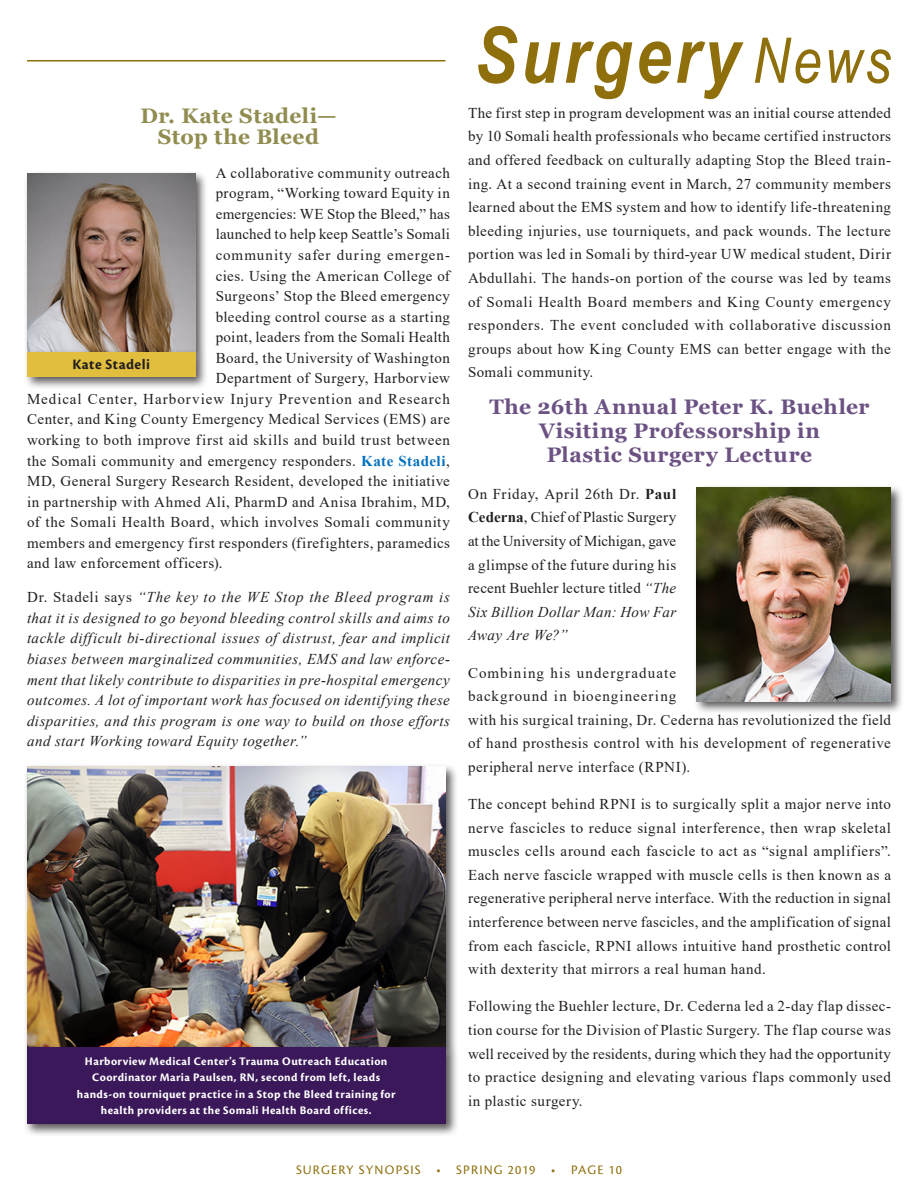
<style>
.page{position:relative;width:918px;height:1188px;background:#fff}
.page>*{position:absolute;margin:0;border:0;box-sizing:border-box;transform-origin:0 0}
.t1{font:italic 700 78px "Arial Narrow";letter-spacing:.05em;color:#8e6f0c}
.Main_Body_Style{font:700 21px/23.5px "Georgia";letter-spacing:.025em;color:#6c5283;text-align:center}
.Main_Body_Style-2{font:700 21px/20.5px "Georgia";letter-spacing:.015em;color:#918c50;text-align:center}
.Main_Body_Style-3{font:15px/23.5px "Times New Roman";letter-spacing:.035em;color:#231f20;text-align:justify}
.Main_Body_Style-4{font:italic 15px/20.5px "Times New Roman";letter-spacing:.03em;color:#231f20;text-align:justify}
.Main_Body_Style-5{font:15px "Times New Roman";letter-spacing:.065em;color:#231f20}
.Main_Body_Style-6{font:15px "Times New Roman";letter-spacing:.01em;color:#231f20}
.Main_Body_Style-7{font:15px "Times New Roman";letter-spacing:.015em;color:#231f20}
.Main_Body_Style-8{font:15px "Times New Roman";letter-spacing:.06em;color:#231f20}
.Main_Body_Style-9{font:700 15px "Cronos Pro";color:#231f20}
.t2{font:13.5px "Cronos Pro";letter-spacing:.09em;color:#8e6f0c}
.Main_Body_Style-10{font:700 12px/16.5px "Cronos Pro";letter-spacing:.035em;color:#fff;text-align:center}
.s1{font-weight:700;color:#0070c0}
.s2{font-style:normal}
.s3{font-weight:400;font-size:63px}
.s4{font-weight:700}
.s5{font-style:italic}
</style>
<div class="page">
<hr style="left:27px;top:60px;width:419px;height:2px;background:#8e6f0c">
<div style="left:24px;top:170px;width:184px;height:195px;background:#231f20;opacity:.75"></div>
<img style="left:27px;top:174px;width:168px;height:175px">
<div style="left:24px;top:763px;width:434px;height:297px;background:#231f20;opacity:.75"></div>
<img style="left:27px;top:767px;width:418px;height:277px">
<div style="left:23px;top:349px;width:186px;height:41px;background:#231f20;opacity:.75"></div>
<div style="left:27px;top:352px;width:168px;height:25px;background:#e1be3d"></div>
<div style="left:24px;top:1044px;width:435px;height:94px;background:#231f20;opacity:.75"></div>
<div style="left:27px;top:1048px;width:419px;height:76px;background:#3b185a"></div>
<div style="left:693px;top:485px;width:211px;height:229px;background:#231f20;opacity:.75"></div>
<img style="left:696px;top:488px;width:195px;height:213px">
<p class="Main_Body_Style-2" style="left:140px;top:106px;width:198px">Dr. Kate Stadeli—<br>Stop the Bleed</p>
<p class="Main_Body_Style-3" style="left:216px;top:161px;width:236px">A collaborative community outreach</p>
<p class="Main_Body_Style-3" style="left:216px;top:181px;width:236px">program, “Working toward Equity in</p>
<p class="Main_Body_Style-7" style="left:216px;top:203px;width:236px">emergencies: WE Stop the Bleed,” has</p>
<p class="Main_Body_Style-6" style="left:216px;top:224px;width:236px">launched to help keep Seattle’s Somali</p>
<p class="Main_Body_Style-8" style="left:216px;top:244px;width:236px">community safer during emergen-</p>
<p class="Main_Body_Style-3" style="left:216px;top:263px;width:236px">cies. Using the American College of</p>
<p class="Main_Body_Style-3" style="left:216px;top:284px;width:236px">Surgeons’ Stop the Bleed emergency</p>
<p class="Main_Body_Style-3" style="left:216px;top:304px;width:236px">bleeding control course as a starting</p>
<p class="Main_Body_Style-3" style="left:216px;top:325px;width:236px">point, leaders from the Somali Health</p>
<p class="Main_Body_Style-3" style="left:216px;top:346px;width:236px">Board, the University of Washington</p>
<p class="Main_Body_Style-3" style="left:216px;top:366px;width:236px">Department of Surgery, Harborview</p>
<p class="Main_Body_Style-5" style="left:27px;top:388px;width:424px">Medical Center, Harborview Injury Prevention and Research</p>
<p class="Main_Body_Style-3" style="left:27px;top:407px;width:424px">Center, and King County Emergency Medical Services (EMS) are</p>
<p class="Main_Body_Style-3" style="left:27px;top:428px;width:424px">working to both improve first aid skills and build trust between</p>
<p class="Main_Body_Style-3" style="left:27px;top:448px;width:424px">the Somali community and emergency responders. <span class="s1">Kate Stadeli</span>,</p>
<p class="Main_Body_Style-3" style="left:27px;top:469px;width:424px">MD, General Surgery Research Resident, developed the initiative</p>
<p class="Main_Body_Style-3" style="left:27px;top:489px;width:425px">in partnership with Ahmed Ali, PharmD and Anisa Ibrahim, MD,</p>
<p class="Main_Body_Style-3" style="left:27px;top:510px;width:425px">of the Somali Health Board, which involves Somali community</p>
<p class="Main_Body_Style-3" style="left:27px;top:530px;width:425px">members and emergency first responders (firefighters, paramedics</p>
<p class="Main_Body_Style-3" style="left:27px;top:551px;width:197px">and law enforcement officers).</p>
<p class="Main_Body_Style-4" style="left:27px;top:587px;width:424px"><span class="s2">Dr. Stadeli says</span> “The key to the WE Stop the Bleed program is that it is designed to go beyond bleeding control skills and aims to tackle difficult bi-directional issues of distrust, fear and implicit biases between marginalized communities, EMS and law enforce&shy;ment that likely contribute to disparities in pre-hospital emergency outcomes. A lot of important work has focused on identifying these disparities, and this program is one way to build on those efforts and start Working toward Equity together.”</p>
<p class="Main_Body_Style-9" style="left:73px;top:356px;width:79px">Kate Stadeli</p>
<p class="Main_Body_Style-10" style="left:77px;top:1053px;width:320px">Harborview Medical Center's Trauma Outreach Education Coordinator Maria Paulsen, RN, second from left, leads hands-on tourniquet practice in a Stop the Bleed training for health providers at the Somali Health Board offices.</p>
<h1 class="t1" style="left:474px;top:-4px;width:418px">Surgery <span class="s3">News</span></h1>
<p class="Main_Body_Style-3" style="left:468px;top:100px;width:425px">The first step in program development was an initial course attended by 10 Somali health professionals who became certified instructors and offered feedback on culturally adapting Stop the Bleed train&shy;ing. At a second training event in March, 27 community members learned about the EMS system and how to identify life-threatening bleeding injuries, use tourniquets, and pack wounds. The lecture portion was led in Somali by third-year UW medical student, Dirir Abdullahi. The hands-on portion of the course was led by teams of Somali Health Board members and King County emergency responders. The event concluded with collaborative discussion groups about how King County EMS can better engage with the Somali community.</p>
<p class="Main_Body_Style" style="left:489px;top:396px;width:382px">The 26th Annual Peter K. Buehler<br>Visiting Professorship in<br>Plastic Surgery Lecture</p>
<p class="Main_Body_Style-3" style="left:468px;top:482px;width:210px">On Friday, April 26th Dr. <span class="s4">Paul Cederna</span>, Chief of Plastic Surgery at the University of Michigan, gave a glimpse of the future during his recent Buehler lecture titled <span class="s5">“The Six Billion Dollar Man: How Far Away Are We?”</span></p>
<p class="Main_Body_Style-3" style="left:468px;top:660px;width:424px;text-align:left">Combining his undergraduate<br>background in bioengineering<br>with his surgical training, Dr. Cederna has revolutionized the field of hand prosthesis control with his development of regenerative peripheral nerve interface (RPNI).</p>
<p class="Main_Body_Style-3" style="left:468px;top:792px;width:425px">The concept behind RPNI is to surgically split a major nerve into nerve fascicles to reduce signal interference, then wrap skeletal muscles cells around each fascicle to act as “signal amplifiers”.<br>Each nerve fascicle wrapped with muscle cells is then known as a regenerative peripheral nerve interface. With the reduction in signal interference between nerve fascicles, and the amplification of signal from each fascicle, RPNI allows intuitive hand prosthetic control with dexterity that mirrors a real human hand.</p>
<p class="Main_Body_Style-3" style="left:468px;top:994px;width:425px">Following the Buehler lecture, Dr. Cederna led a 2-day flap dissec&shy;tion course for the Division of Plastic Surgery. The flap course was well received by the residents, during which they had the opportunity to practice designing and elevating various flaps commonly used in plastic surgery.</p>
<p class="t2" style="left:296px;top:1162px;width:327px">SURGERY SYNOPSIS • SPRING 2019 • PAGE 10</p>
</div>
